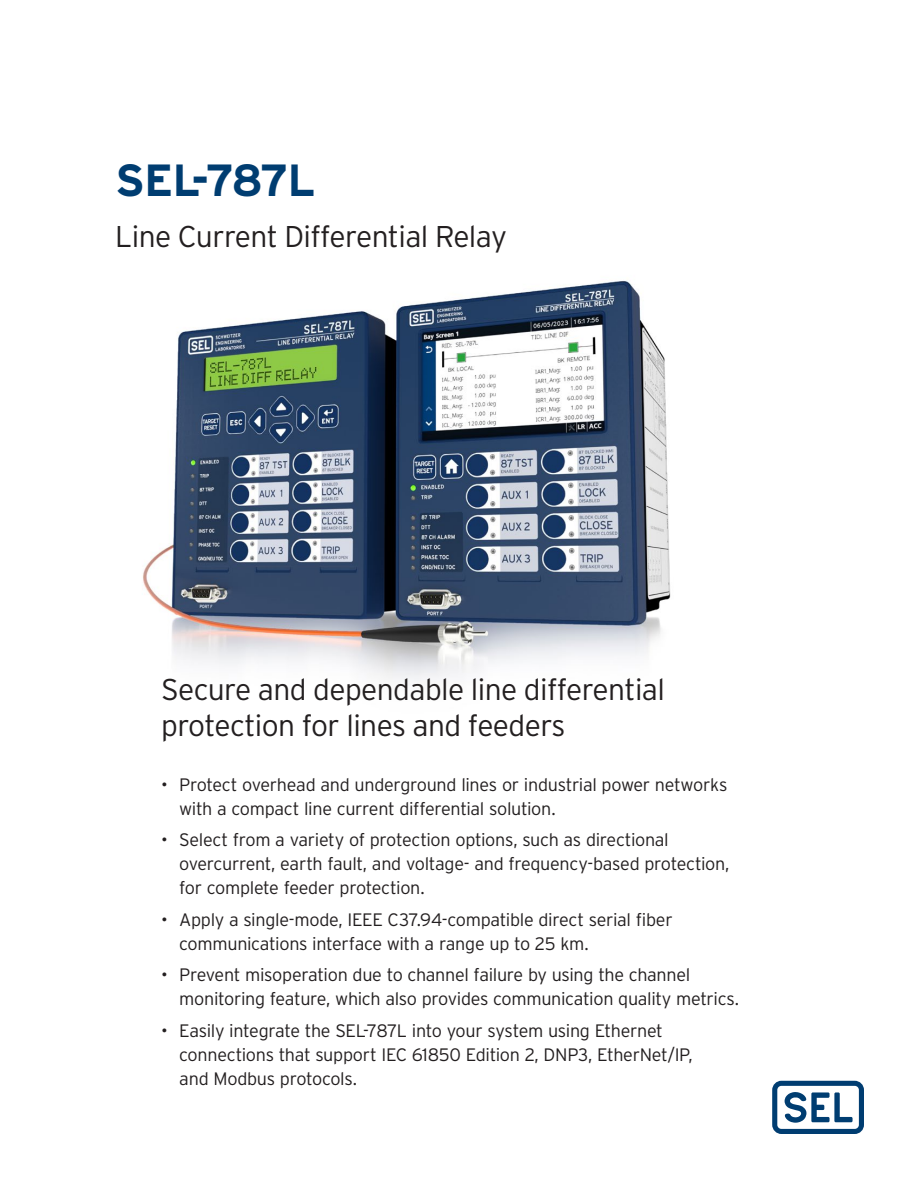
<style>
.page{position:relative;width:918px;height:1188px;background:#fff}
.page>*{position:absolute;margin:0;border:0;box-sizing:border-box;transform-origin:0 0}
.Cover_Title{font:700 45px "Interstate Poly";letter-spacing:-.02em;color:#003d71}
.Cover_Sub{font:300 30px/36px "Interstate Poly";letter-spacing:-.02em;color:#231f20}
.t1{font:300 18px/24px "Interstate Poly";letter-spacing:-.02em;color:#231f20}
</style>
<div class="page">
<img style="left:143px;top:280px;width:528px;height:401px">
<svg style="left:772px;top:1081px;width:92px;height:53px"></svg>
<p class="Cover_Title" style="left:115px;top:147px;width:202px">SEL-787L</p>
<p class="Cover_Sub" style="left:115px;top:216px;width:393px">Line Current Differential Relay</p>
<p class="Cover_Sub" style="left:161px;top:670px;width:505px">Secure and dependable line differential protection for lines and feeders</p>
<p class="t1" style="left:179px;top:771px;width:550px;text-indent:-18px">• Protect overhead and underground lines or industrial power networks with a compact line current differential solution.</p>
<p class="t1" style="left:179px;top:827px;width:552px;text-indent:-18px">• Select from a variety of protection options, such as directional overcurrent, earth fault, and voltage- and frequency-based protection, for complete feeder protection.</p>
<p class="t1" style="left:179px;top:906px;width:495px;text-indent:-18px">• Apply a single-mode, IEEE C37.94-compatible direct serial fiber communications interface with a range up to 25 km.</p>
<p class="t1" style="left:179px;top:962px;width:561px;text-indent:-18px">• Prevent misoperation due to channel failure by using the channel monitoring feature, which also provides communication quality metrics.</p>
<p class="t1" style="left:179px;top:1017px;width:515px;text-indent:-18px">• Easily integrate the SEL-787L into your system using Ethernet connections that support IEC 61850 Edition 2, DNP3, EtherNet/IP, and Modbus protocols.</p>
</div>
